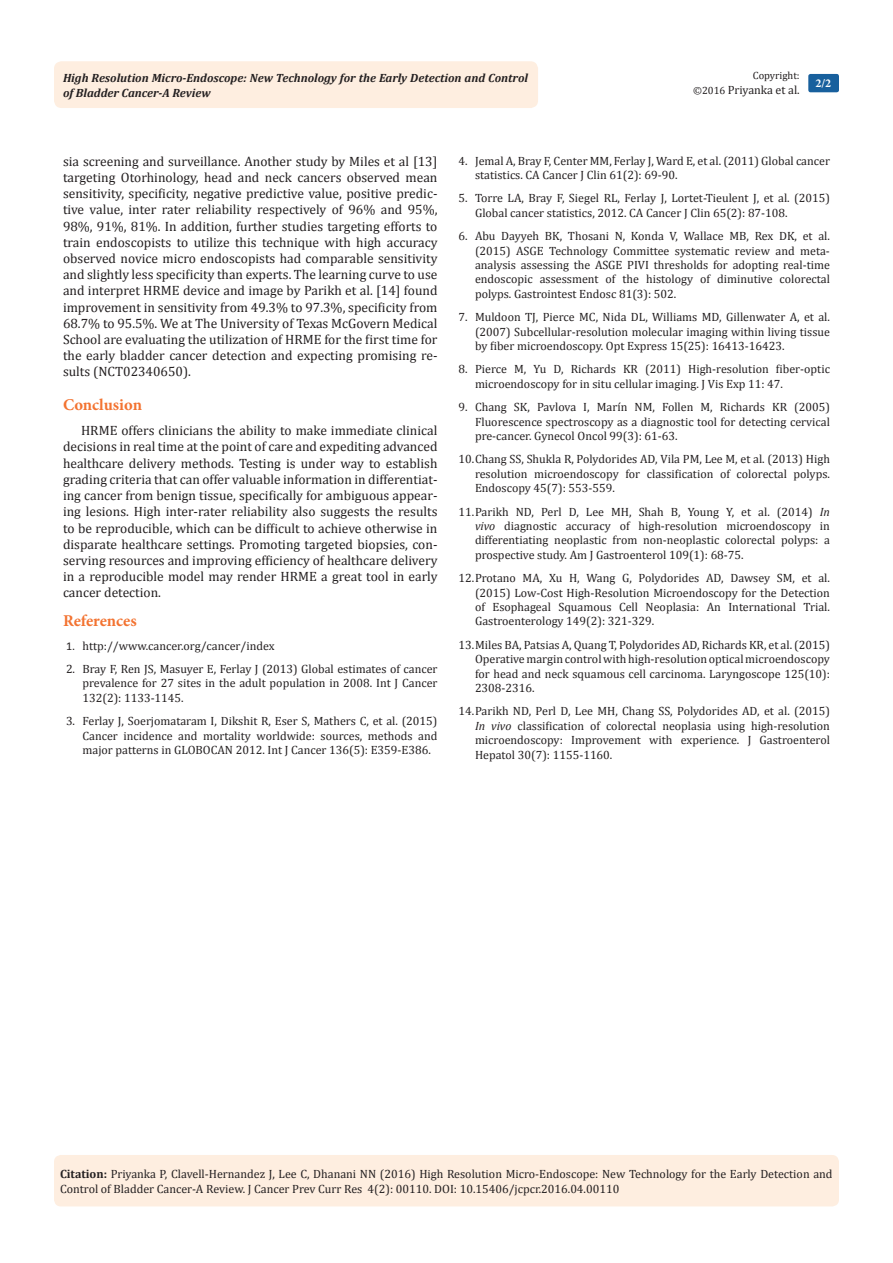
<style>
.page{position:relative;width:893px;height:1263px;background:#fff}
.page>*{position:absolute;margin:0;border:0;box-sizing:border-box;transform-origin:0 0}
.List_Paragraph{font:700 16.5px "Minion Pro";letter-spacing:-.005em;color:#f37331}
.t1{font:13.5px/16.2px "Cambria";color:#231f20;text-align:justify}
.Citation{font:12px/14.4px "Cambria";color:#231f20;text-align:justify}
.t2{font:italic 700 12px/14.4px "Cambria";color:#231f20}
.t3{font:700 12px "Minion Pro";color:#fff}
.t4{font:10.5px "Cambria";color:#231f20}
.s1{font-size:10.5px}
.s2{font-family:"Calibri"}
.s3{font-style:italic}
.s4{font-weight:700}
</style>
<div class="page">
<div style="left:54px;top:61px;width:484px;height:47px;background:#feeee0;border-radius:8px"></div>
<div style="left:808px;top:74px;width:31px;height:18px;background:#18609d;border-radius:2px"></div>
<div style="left:54px;top:1155px;width:785px;height:51px;background:#feeee0;border-radius:7px"></div>
<p class="t4" style="left:753px;top:69px;width:48px">Copyright:</p>
<p class="Citation" style="left:693px;top:82px;width:108px"><span class="s1">©2016</span> Priyanka et al.</p>
<p class="t2" style="left:63px;top:70px;width:467px">High Resolution Micro-Endoscope: New Technology for the Early Detection and Control of Bladder Cancer-A Review</p>
<p class="t3" style="left:815px;top:75px;width:17px">2/2</p>
<p class="t1" style="left:63px;top:153px;width:376px">sia screening and surveillance. Another study by Miles et al [13] targeting Otorhinology, head and neck cancers observed mean sensitivity, specificity, negative predictive value, positive predic&shy;tive value, inter rater reliability respectively of 96% and 95%, 98%, 91%, 81%. In addition, further studies targeting efforts to train endoscopists to utilize this technique with high accuracy observed novice micro endoscopists had comparable sensitivity and slightly less specificity than experts. The learning curve to use and interpret HRME device and image by Parikh et al. [14] found improvement in sensitivity from 49.3% to 97.3%, specificity from 68.7% to 95.5%. We at The University of Texas McGovern Medical School are evaluating the utilization of HRME for the first time for the early bladder cancer detection and expecting promising re&shy;sults (NCT02340650).</p>
<p class="List_Paragraph" style="left:63px;top:393px;width:81px">Conclusion</p>
<p class="t1" style="left:63px;top:422px;width:376px;text-indent:18px">HRME offers clinicians the ability to make immediate clinical decisions in real time at the point of care and expediting advanced healthcare delivery methods. Testing is under way to establish grading criteria that can offer valuable information in differentiat&shy;ing cancer from benign tissue, specifically for ambiguous appear&shy;ing lesions. High inter-rater reliability also suggests the results to be reproducible, which can be difficult to achieve otherwise in disparate healthcare settings. Promoting targeted biopsies, con&shy;serving resources and improving efficiency of healthcare delivery in a reproducible model may render HRME a great tool in early cancer detection.</p>
<p class="List_Paragraph" style="left:63px;top:609px;width:75px">References</p>
<p class="Citation" style="left:66px;top:638px;width:210px"><span class="s2">1.</span> http://www.cancer.org/cancer/index</p>
<p class="Citation" style="left:82px;top:661px;width:356px;text-indent:-16px">2. Bray F, Ren JS, Masuyer E, Ferlay J (2013) Global estimates of cancer prevalence for 27 sites in the adult population in 2008. Int J Cancer 132(2): 1133-1145.</p>
<p class="Citation" style="left:82px;top:714px;width:356px;text-indent:-16px">3. Ferlay J, Soerjomataram I, Dikshit R, Eser S, Mathers C, et al. (2015)<br>Cancer incidence and mortality worldwide: sources, methods and major patterns in GLOBOCAN 2012. Int J Cancer 136(5): E359-E386.</p>
<p class="Citation" style="left:475px;top:153px;width:356px;text-indent:-16px">4. Jemal A, Bray F, Center MM, Ferlay J, Ward E, et al. (2011) Global cancer statistics. CA Cancer J Clin 61(2): 69-90.</p>
<p class="Citation" style="left:475px;top:191px;width:356px;text-indent:-16px">5. Torre LA, Bray F, Siegel RL, Ferlay J, Lortet-Tieulent J, et al. (2015)<br>Global cancer statistics, 2012. CA Cancer J Clin 65(2): 87-108.</p>
<p class="Citation" style="left:475px;top:229px;width:356px;text-indent:-16px">6. Abu Dayyeh BK, Thosani N, Konda V, Wallace MB, Rex DK, et al. (2015) ASGE Technology Committee systematic review and meta&shy;analysis assessing the ASGE PIVI thresholds for adopting real-time endoscopic assessment of the histology of diminutive colorectal polyps. Gastrointest Endosc 81(3): 502.</p>
<p class="Citation" style="left:475px;top:310px;width:356px;text-indent:-16px">7. Muldoon TJ, Pierce MC, Nida DL, Williams MD, Gillenwater A, et al. (2007) Subcellular-resolution molecular imaging within living tissue by fiber microendoscopy. Opt Express 15(25): 16413-16423.</p>
<p class="Citation" style="left:475px;top:362px;width:356px;text-indent:-16px">8. Pierce M, Yu D, Richards KR (2011) High-resolution fiber-optic microendoscopy for in situ cellular imaging. J Vis Exp 11: 47.</p>
<p class="Citation" style="left:475px;top:400px;width:356px;text-indent:-16px">9. Chang SK, Pavlova I, Marín NM, Follen M, Richards KR (2005)<br>Fluorescence spectroscopy as a diagnostic tool for detecting cervical pre-cancer. Gynecol Oncol 99(3): 61-63.</p>
<p class="Citation" style="left:475px;top:452px;width:356px;text-indent:-16px">10.Chang SS, Shukla R, Polydorides AD, Vila PM, Lee M, et al. (2013) High resolution microendoscopy for classification of colorectal polyps.<br>Endoscopy 45(7): 553-559.</p>
<p class="Citation" style="left:475px;top:504px;width:356px;text-indent:-16px">11.Parikh ND, Perl D, Lee MH, Shah B, Young Y, et al. (2014) <span class="s3">In vivo</span> diagnostic accuracy of high-resolution microendoscopy in differentiating neoplastic from non-neoplastic colorectal polyps: a prospective study. Am J Gastroenterol 109(1): 68-75.</p>
<p class="Citation" style="left:475px;top:571px;width:356px;text-indent:-16px">12.Protano MA, Xu H, Wang G, Polydorides AD, Dawsey SM, et al. (2015) Low-Cost High-Resolution Microendoscopy for the Detection of Esophageal Squamous Cell Neoplasia: An International Trial.<br>Gastroenterology 149(2): 321-329.</p>
<p class="Citation" style="left:475px;top:637px;width:356px;text-indent:-16px">13.Miles BA, Patsias A, Quang T, Polydorides AD, Richards KR, et al. (2015)<br>Operative margin control with high-resolution optical microendoscopy for head and neck squamous cell carcinoma. Laryngoscope 125(10):<br>2308-2316.</p>
<p class="Citation" style="left:475px;top:704px;width:356px;text-indent:-16px">14.Parikh ND, Perl D, Lee MH, Chang SS, Polydorides AD, et al. (2015)<br><span class="s3">In vivo</span> classification of colorectal neoplasia using high-resolution microendoscopy: Improvement with experience. J Gastroenterol Hepatol 30(7): 1155-1160.</p>
<p class="Citation" style="left:60px;top:1167px;width:774px"><span class="s4">Citation:</span> Priyanka P, Clavell-Hernandez J, Lee C, Dhanani NN (2016) High Resolution Micro-Endoscope: New Technology for the Early Detection and<br>Control of Bladder Cancer-A Review. J Cancer Prev Curr Res 4(2): 00110. DOI: 10.15406/jcpcr.2016.04.00110</p>
</div>
